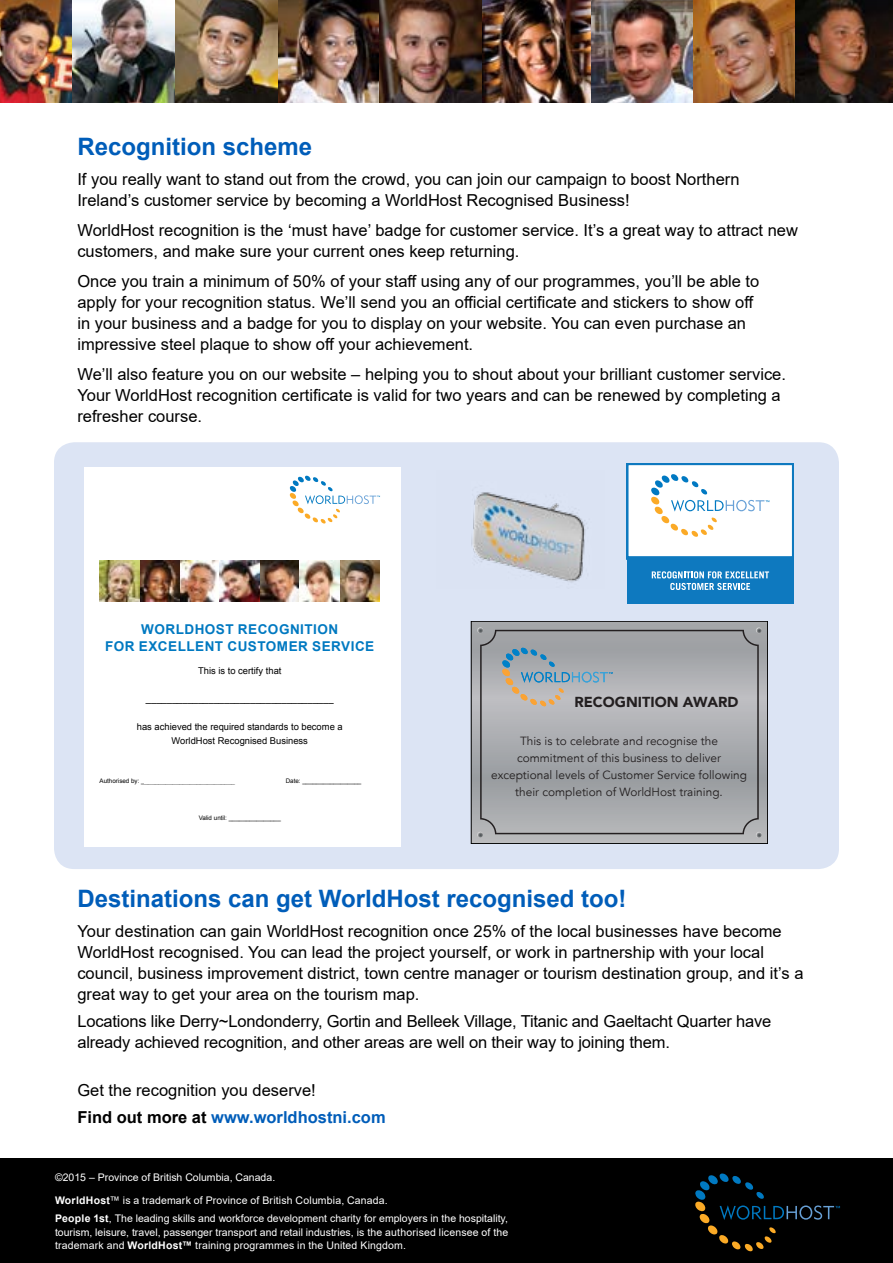
<style>
.page{position:relative;width:893px;height:1263px;background:#fff}
.page>*{position:absolute;margin:0;border:0;box-sizing:border-box;transform-origin:0 0}
.t1{font:700 24px "Arial";color:#005db9}
.t2{font:16.5px/21px "Arial";color:#000}
.t3{font:900 14.4px "Avenir";color:#231f20}
.t4{font:700 13.5px/16.2px "Arial";letter-spacing:.035em;color:#0079c1;text-align:center}
.t5{font:11.85px/17px "Avenir";color:#231f20;text-align:center}
.t6{font:10.5px/13.5px "Arial";letter-spacing:.015em;color:#fff}
.t7{font:9.3px/14.1px "Arial";color:#000;text-align:center}
.t8{font:6.3px "Arial";color:#000}
.s1{font-weight:700}
.s2{font-weight:700;color:#005db9}
</style>
<div class="page">
<div style="left:0;top:1158px;width:893px;height:105px;background:#000"></div>
<img style="left:0;top:0;width:893px;height:102px">
<img style="left:175px;top:0;width:102px;height:102px">
<img style="left:277px;top:0;width:102px;height:102px">
<img style="left:379px;top:0;width:110px;height:102px">
<svg style="left:695px;top:1173px;width:145px;height:78px"></svg>
<div style="left:54px;top:442px;width:785px;height:427px;background:#dce4f4;border-radius:20px"></div>
<svg style="left:627px;top:463px;width:167px;height:141px"></svg>
<svg style="left:473px;top:623px;width:292px;height:218px"></svg>
<div style="left:471px;top:621px;width:296px;height:222px;border:1px solid #000"></div>
<svg style="left:477px;top:627px;width:6px;height:6px"></svg>
<svg style="left:477px;top:832px;width:6px;height:6px"></svg>
<svg style="left:756px;top:627px;width:6px;height:6px"></svg>
<svg style="left:756px;top:832px;width:6px;height:6px"></svg>
<svg style="left:480px;top:630px;width:279px;height:204px;fill:#a8aaae"></svg>
<div style="left:84px;top:467px;width:316px;height:380px;background:#fff"></div>
<img style="left:100px;top:561px;width:280px;height:40px">
<svg style="left:290px;top:476px;width:90px;height:47px"></svg>
<img style="left:471px;top:492px;width:117px;height:91px">
<h1 class="t1" style="left:77px;top:129px;width:236px">Recognition scheme</h1>
<p class="t2" style="left:77px;top:168px;width:664px">If you really want to stand out from the crowd, you can join our campaign to boost Northern<br>Ireland’s customer service by becoming a WorldHost Recognised Business!</p>
<p class="t2" style="left:77px;top:219px;width:722px">WorldHost recognition is the ‘must have’ badge for customer service. It’s a great way to attract new customers, and make sure your current ones keep returning.</p>
<p class="t2" style="left:77px;top:270px;width:683px">Once you train a minimum of 50% of your staff using any of our programmes, you’ll be able to apply for your recognition status. We’ll send you an official certificate and stickers to show off in your business and a badge for you to display on your website. You can even purchase an impressive steel plaque to show off your achievement.</p>
<p class="t2" style="left:77px;top:363px;width:710px">We’ll also feature you on our website – helping you to shout about your brilliant customer service.<br>Your WorldHost recognition certificate is valid for two years and can be renewed by completing a refresher course.</p>
<p class="t4" style="left:105px;top:622px;width:271px">WORLDHOST RECOGNITION<br>FOR EXCELLENT CUSTOMER SERVICE</p>
<p class="t7" style="left:198px;top:663px;width:85px">This is to certify that</p>
<p class="t7" style="left:146px;top:691px;width:189px">____________________________________</p>
<p class="t7" style="left:137px;top:719px;width:207px">has achieved the required standards to become a<br>WorldHost Recognised Business</p>
<p class="t8" style="left:100px;top:777px;width:137px">Authorised by: ___________________________</p>
<p class="t8" style="left:286px;top:777px;width:77px">Date: _________________</p>
<p class="t8" style="left:199px;top:813px;width:84px">Valid until: _______________</p>
<p class="t3" style="left:574px;top:693px;width:165px">RECOGNITION AWARD</p>
<p class="t5" style="left:491px;top:733px;width:257px">This is to celebrate and recognise the commitment of this business to deliver exceptional levels of Customer Service following their completion of WorldHost training.</p>
<h1 class="t1" style="left:77px;top:882px;width:550px">Destinations can get WorldHost recognised too!</h1>
<p class="t2" style="left:77px;top:921px;width:728px">Your destination can gain WorldHost recognition once 25% of the local businesses have become WorldHost recognised. You can lead the project yourself, or work in partnership with your local council, business improvement district, town centre manager or tourism destination group, and it’s a great way to get your area on the tourism map.</p>
<p class="t2" style="left:77px;top:1011px;width:695px">Locations like Derry~Londonderry, Gortin and Belleek Village, Titanic and Gaeltacht Quarter have already achieved recognition, and other areas are well on their way to joining them.</p>
<p class="t2" style="left:77px;top:1077px;width:310px;line-height:27px">Get the recognition you deserve!<br><span class="s1">Find out more at</span> <span class="s2">www.worldhostni.com</span></p>
<p class="t6" style="left:55px;top:1166px;width:334px;line-height:22.5px">©2015 – Province of British Columbia, Canada.<br><span class="s1">WorldHost</span>™ is a trademark of Province of British Columbia, Canada.</p>
<p class="t6" style="left:55px;top:1212px;width:455px;text-align:justify"><span class="s1">People 1st</span>, The leading skills and workforce development charity for employers in the hospitality, tourism, leisure, travel, passenger transport and retail industries, is the authorised licensee of the trademark and <span class="s1">WorldHost™</span> training programmes in the United Kingdom.</p>
</div>
